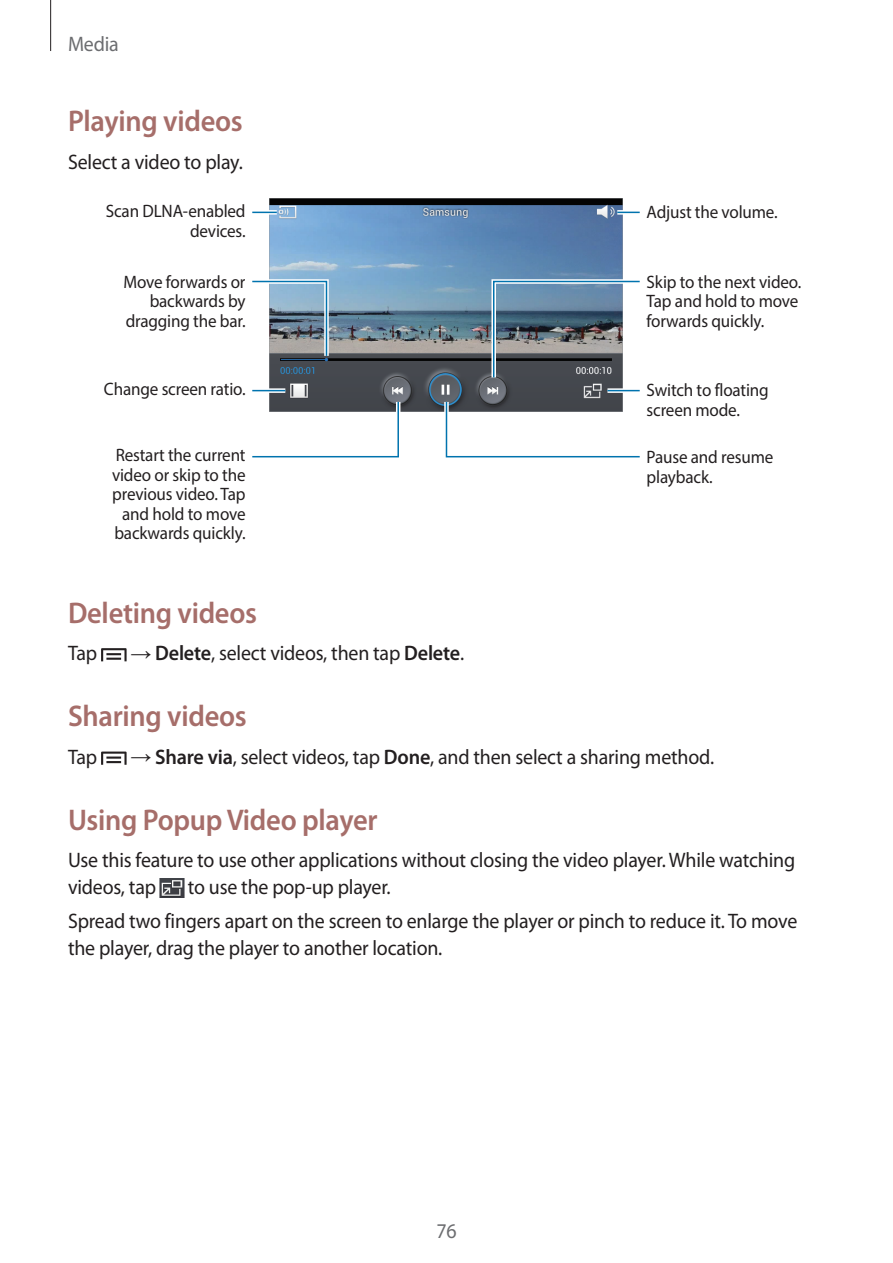
<style>
.page{position:relative;width:893px;height:1263px;background:#fff}
.page>*{position:absolute;margin:0;border:0;box-sizing:border-box;transform-origin:0 0}
.t1{font:600 30px "Myriad Pro";letter-spacing:-.01em;color:#a66e6a;scale:.95 1}
.t2{font:21px/27px "Myriad Pro";letter-spacing:-.01em;color:#231f20;scale:.95 1}
.t3{font:21px "Myriad Pro";letter-spacing:-.01em;color:#6c6d70;scale:.95 1}
.t4{font:18px/19.5px "Myriad Pro";letter-spacing:-.01em;color:#231f20;scale:.95 1}
.s1{font-family:"Arial"}
.s2{font-weight:600}
</style>
<div class="page">
<hr style="left:50px;top:0;width:1px;height:51px;background:#231f20">
<img style="left:269px;top:199px;width:354px;height:212px">
<svg style="left:489px;top:277px;width:151px;height:105px;background:#748390"></svg>
<svg style="left:442px;top:397px;width:198px;height:61px"></svg>
<svg style="left:252px;top:397px;width:151px;height:61px"></svg>
<svg style="left:252px;top:277px;width:79px;height:83px"></svg>
<svg style="left:617px;top:210px;width:23px;height:5px"></svg>
<svg style="left:617px;top:212px;width:23px;height:1px"></svg>
<svg style="left:607px;top:388px;width:33px;height:5px"></svg>
<hr style="left:607px;top:390px;width:33px;height:1px;background:#0073ae">
<svg style="left:252px;top:388px;width:33px;height:5px"></svg>
<hr style="left:252px;top:390px;width:33px;height:1px;background:#0073ae">
<svg style="left:252px;top:210px;width:25px;height:5px"></svg>
<svg style="left:252px;top:212px;width:25px;height:1px"></svg>
<svg style="left:101px;top:648px;width:26px;height:13px"></svg>
<svg style="left:101px;top:751px;width:26px;height:14px"></svg>
<img style="left:160px;top:878px;width:24px;height:19px">
<p class="t3" style="left:68px;top:31px;width:55px">Media</p>
<h1 class="t1" style="left:68px;top:102px;width:185px">Playing videos</h1>
<p class="t2" style="left:68px;top:148px;width:185px">Select a video to play.</p>
<p class="t4" style="left:106px;top:201px;width:149px;text-align:right">Scan DLNA-enabled devices.</p>
<p class="t4" style="left:123px;top:271px;width:130px;text-align:right">Move forwards or backwards by dragging the bar.</p>
<p class="t4" style="left:104px;top:379px;width:151px">Change screen ratio.</p>
<p class="t4" style="left:112px;top:445px;width:142px;text-align:center">Restart the current video or skip to the previous video. Tap and hold to move backwards quickly.</p>
<h1 class="t1" style="left:68px;top:594px;width:200px">Deleting videos</h1>
<p class="t2" style="left:68px;top:640px;width:32px">Tap</p>
<p class="t2" style="left:130px;top:640px;width:353px"><span class="s1">→</span> <span class="s2">Delete</span>, select videos, then tap <span class="s2">Delete</span>.</p>
<p class="t4" style="left:647px;top:202px;width:139px">Adjust the volume.</p>
<p class="t4" style="left:647px;top:271px;width:164px">Skip to the next video.<br>Tap and hold to move forwards quickly.</p>
<p class="t4" style="left:647px;top:380px;width:130px">Switch to floating screen mode.</p>
<p class="t4" style="left:647px;top:447px;width:135px">Pause and resume playback.</p>
<h1 class="t1" style="left:68px;top:697px;width:190px">Sharing videos</h1>
<p class="t2" style="left:68px;top:743px;width:32px">Tap</p>
<p class="t2" style="left:130px;top:743px;width:616px"><span class="s1">→</span> <span class="s2">Share via</span>, select videos, tap <span class="s2">Done</span>, and then select a sharing method.</p>
<h1 class="t1" style="left:68px;top:800px;width:327px">Using Popup Video player</h1>
<p class="t2" style="left:68px;top:846px;width:767px">Use this feature to use other applications without closing the video player. While watching videos, tap</p>
<p class="t2" style="left:68px;top:870px;width:769px;line-height:33.3px;text-indent:120px">to use the pop-up player.<br>Spread two fingers apart on the screen to enlarge the player or pinch to reduce it. To move</p>
<p class="t2" style="left:68px;top:934px;width:396px">the player, drag the player to another location.</p>
<p class="t3" style="left:436px;top:1218px;width:23px">76</p>
</div>
